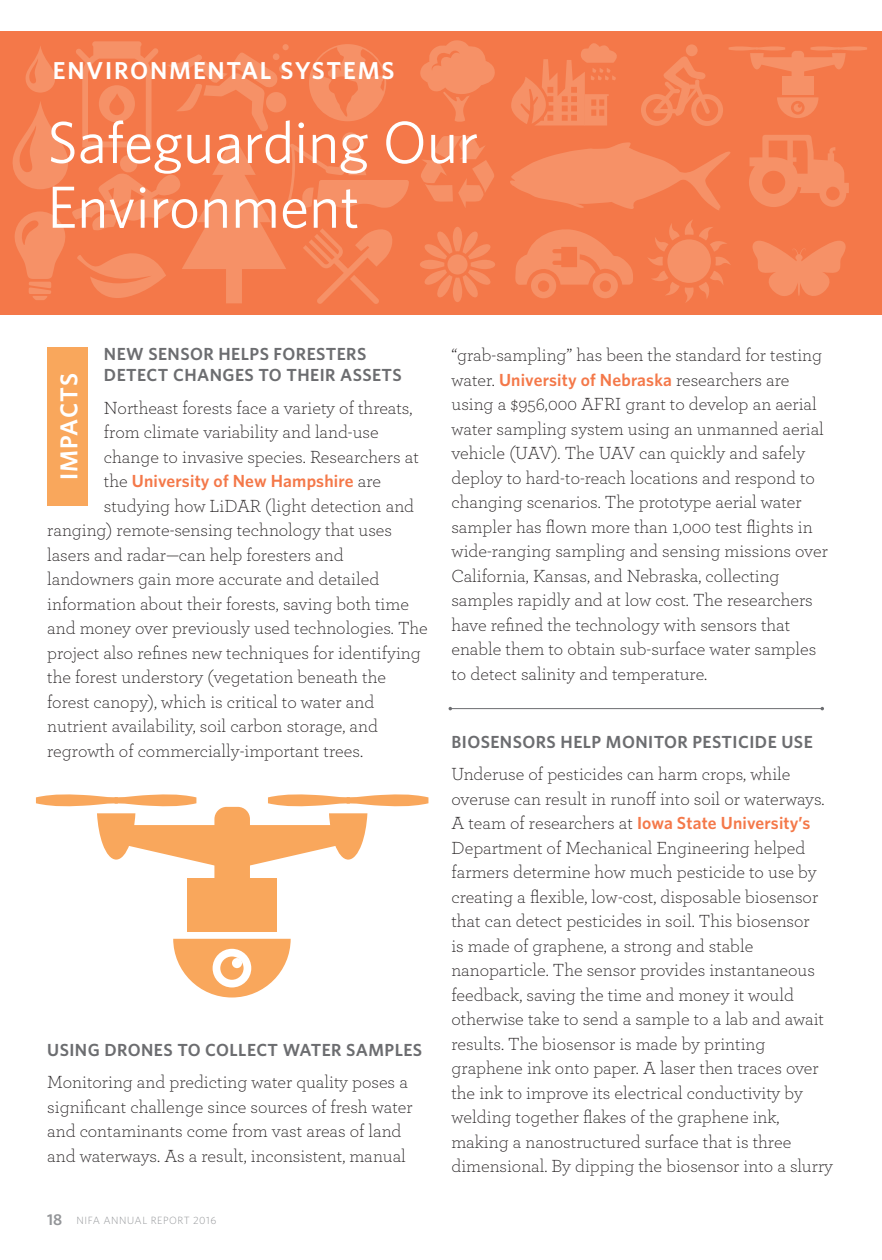
<style>
.page{position:relative;width:882px;height:1260px;background:#fff}
.page>*{position:absolute;margin:0;border:0;box-sizing:border-box;transform-origin:0 0}
.FY16_Portfolio_Headl{font:59.5px/64.8px "Whitney";color:#fff}
.FY16_Portfolio_Title{font:600 24.5px "Whitney";letter-spacing:.075em;color:#fff}
.FY16_Portfolio_Title-2{font:600 24.5px "Whitney";letter-spacing:.04em;color:#fff}
.FY16_Outcome_Text__i{font:300 18.38px/24.5px "Archer";color:#231f20}
.FY16_Outcome_Heads{font:600 17.5px/21px "Whitney";letter-spacing:.025em;color:#6c6d70}
.FY16_Outcome_Text__i-2{font:600 17.5px "Whitney";letter-spacing:.01em;color:#f47849}
.t1{font:300 10.5px "Whitney";letter-spacing:.05em;color:#939598}
.s1{font-family:"Archer";font-weight:300;font-size:18.38px;color:#231f20}
.s2{font-weight:600;font-size:15.75px}
.s3{font-family:"Whitney";font-weight:600;font-size:17.5px;color:#f47849}
</style>
<div class="page">
<div style="left:0;top:32px;width:882px;height:283px;background:#f47849"></div>
<div style="left:792px;top:51px;width:12px;height:34px;background:#f69167;border-radius:4px"></div>
<div style="left:782px;top:76px;width:32px;height:19px;background:#f69167"></div>
<svg style="left:729px;top:46px;width:138px;height:27px"></svg>
<svg style="left:777px;top:97px;width:42px;height:21px"></svg>
<svg style="left:648px;top:220px;width:83px;height:83px"></svg>
<div style="left:667px;top:239px;width:44px;height:44px;background:#f69167;border-radius:50%"></div>
<svg style="left:752px;top:241px;width:94px;height:55px"></svg>
<svg style="left:420px;top:40px;width:75px;height:82px"></svg>
<svg style="left:420px;top:227px;width:75px;height:75px"></svg>
<svg style="left:421px;top:136px;width:73px;height:72px"></svg>
<div style="left:686px;top:44px;width:12px;height:12px;background:#f69167;border-radius:50%"></div>
<svg style="left:641px;top:55px;width:82px;height:71px"></svg>
<svg style="left:511px;top:43px;width:106px;height:83px"></svg>
<svg style="left:515px;top:229px;width:118px;height:69px"></svg>
<svg style="left:510px;top:142px;width:221px;height:68px"></svg>
<svg style="left:749px;top:135px;width:100px;height:72px"></svg>
<svg style="left:12px;top:41px;width:397px;height:263px"></svg>
<hr style="left:450px;top:708px;width:372px;height:1px;background:#6c6d70">
<div style="left:47px;top:347px;width:41px;height:159px;background:#f9a75c"></div>
<div style="left:214px;top:807px;width:36px;height:97px;background:#f9a75c;border-radius:12px"></div>
<div style="left:187px;top:878px;width:90px;height:54px;background:#f9a75c"></div>
<svg style="left:97px;top:813px;width:270px;height:57px"></svg>
<svg style="left:36px;top:794px;width:160px;height:13px"></svg>
<svg style="left:268px;top:794px;width:160px;height:13px"></svg>
<svg style="left:173px;top:939px;width:118px;height:59px"></svg>
<div style="left:213px;top:949px;width:38px;height:38px;background:#fff;border-radius:50%"></div>
<div style="left:220px;top:957px;width:24px;height:23px;background:#f9a75c;border-radius:50%"></div>
<div style="left:232px;top:958px;width:10px;height:10px;background:#fff;border-radius:50%"></div>
<p class="FY16_Portfolio_Title" style="left:53px;top:54px;width:343px">ENVIRONMENTAL SYSTEMS</p>
<p class="FY16_Portfolio_Headl" style="left:47px;top:109px;width:433px">Safeguarding Our<br>Environment</p>
<p class="FY16_Outcome_Heads" style="left:104px;top:344px;width:299px">NEW SENSOR HELPS FORESTERS<br>DETECT CHANGES TO THEIR ASSETS</p>
<p class="FY16_Outcome_Text__i" style="left:104px;top:395px;width:316px">Northeast forests face a variety of threats, from climate variability and land-use change to invasive species. Researchers at</p>
<p class="FY16_Outcome_Text__i-2" style="left:104px;top:470px;width:279px"><span class="s1">the</span> University of New Hampshire <span class="s1">are</span></p>
<p class="FY16_Outcome_Text__i" style="left:47px;top:493px;width:382px;text-indent:57px">studying how LiDAR (light detection and ranging) remote-sensing technology that uses lasers and radar—can help foresters and landowners gain more accurate and detailed information about their forests, saving both time and money over previously used technologies. The project also refines new techniques for identifying the forest understory (vegetation beneath the forest canopy), which is critical to water and nutrient availability, soil carbon storage, and regrowth of commercially-important trees.</p>
<p class="FY16_Portfolio_Title-2" style="left:53px;top:480px;width:109px;rotate:-90deg">IMPACTS</p>
<p class="FY16_Outcome_Heads" style="left:47px;top:1039px;width:377px">USING DRONES TO COLLECT WATER SAMPLES</p>
<p class="FY16_Outcome_Text__i" style="left:47px;top:1069px;width:367px">Monitoring and predicting water quality poses a significant challenge since sources of fresh water and contaminants come from vast areas of land and waterways. As a result, inconsistent, manual</p>
<p class="t1" style="left:47px;top:1214px;width:171px"><span class="s2">18</span> NIFA ANNUAL REPORT 2016</p>
<p class="FY16_Outcome_Text__i" style="left:452px;top:342px;width:378px">“grab-sampling” has been the standard for testing water. <span class="s3">University of Nebraska</span> researchers are using a $956,000 AFRI grant to develop an aerial water sampling system using an unmanned aerial vehicle (UAV). The UAV can quickly and safely deploy to hard-to-reach locations and respond to changing scenarios. The prototype aerial water sampler has flown more than 1,000 test flights in wide-ranging sampling and sensing missions over California, Kansas, and Nebraska, collecting samples rapidly and at low cost. The researchers have refined the technology with sensors that enable them to obtain sub-surface water samples to detect salinity and temperature.</p>
<p class="FY16_Outcome_Heads" style="left:452px;top:731px;width:363px">BIOSENSORS HELP MONITOR PESTICIDE USE</p>
<p class="FY16_Outcome_Text__i" style="left:452px;top:761px;width:375px">Underuse of pesticides can harm crops, while overuse can result in runoff into soil or waterways.</p>
<p class="FY16_Outcome_Text__i-2" style="left:452px;top:812px;width:360px"><span class="s1">A team of researchers at</span> Iowa State University’s</p>
<p class="FY16_Outcome_Text__i" style="left:452px;top:835px;width:383px">Department of Mechanical Engineering helped farmers determine how much pesticide to use by creating a flexible, low-cost, disposable biosensor that can detect pesticides in soil. This biosensor<br>is made of graphene, a strong and stable nanoparticle. The sensor provides instantaneous feedback, saving the time and money it would otherwise take to send a sample to a lab and await results. The biosensor is made by printing graphene ink onto paper. A laser then traces over the ink to improve its electrical conductivity by welding together flakes of the graphene ink, making a nanostructured surface that is three dimensional. By dipping the biosensor into a slurry</p>
</div>
